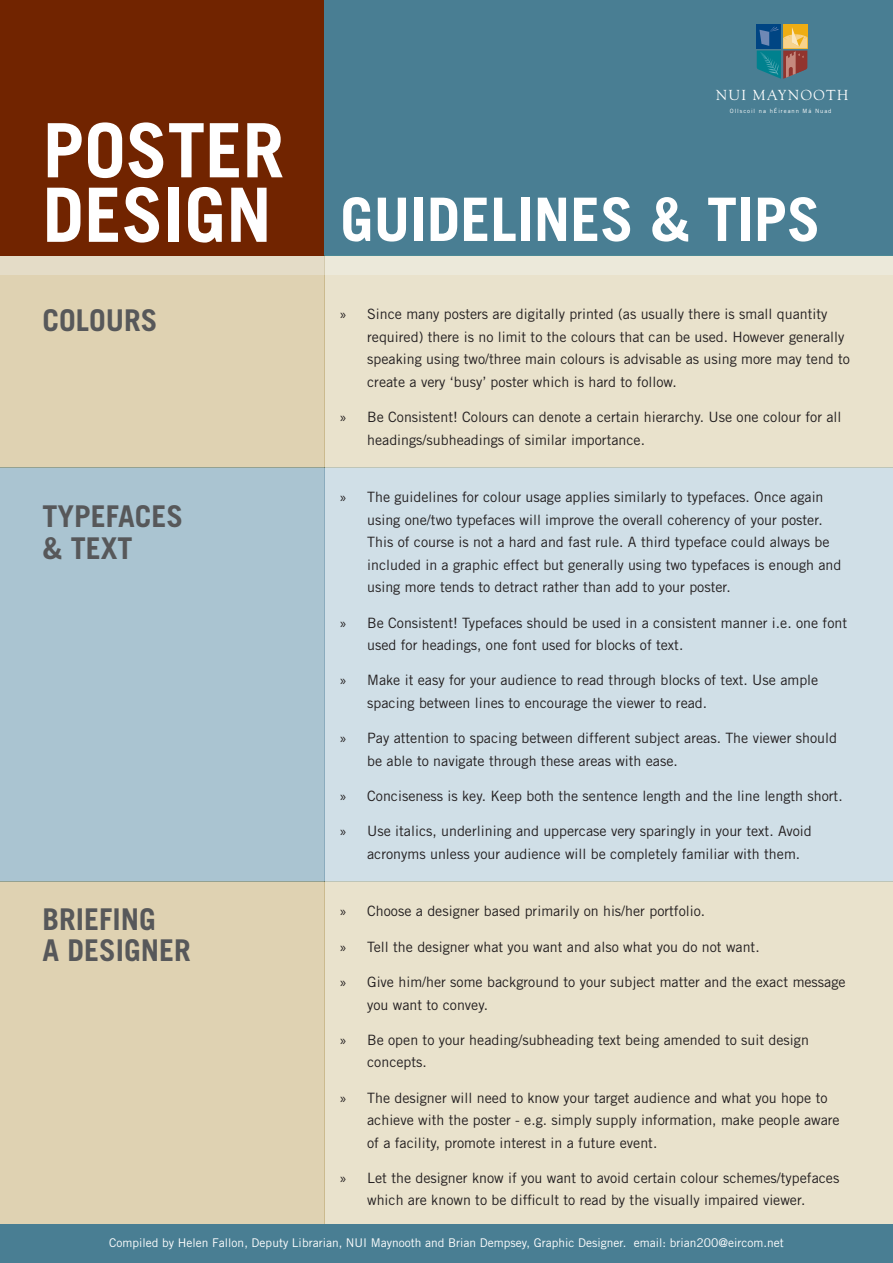
<style>
.page{position:relative;width:893px;height:1263px;background:#fff}
.page>*{position:absolute;margin:0;border:0;box-sizing:border-box;transform-origin:0 0}
.t1{font:700 75px/64.5px "Trade Gothic";color:#fff}
.t2{font:700 60px "Trade Gothic";color:#fff}
.head{font:700 30px/31.5px "Trade Gothic";color:#57585a}
.t3{font:14.4px "Goudy";letter-spacing:.1em;color:#fff}
.Body{font:14.25px/22.5px "Trade Gothic";color:#231f20}
.t4{font:12px "Trade Gothic";color:#fff}
.t5{font:5.85px "Trade Gothic";letter-spacing:.16em;color:#fff}
.s1{font-family:"Myriad Pro"}
</style>
<div class="page">
<div style="left:0;top:468px;width:325px;height:414px;background:#aac4d1"></div>
<div style="left:325px;top:468px;width:568px;height:414px;background:#d0dfe7"></div>
<div style="left:0;top:0;width:325px;height:255px;background:#712400"></div>
<div style="left:325px;top:0;width:568px;height:255px;background:#497e93"></div>
<div style="left:0;top:255px;width:325px;height:213px;background:#dfd2b2"></div>
<div style="left:0;top:882px;width:325px;height:381px;background:#dfd2b2"></div>
<div style="left:325px;top:255px;width:568px;height:213px;background:#e9e2cc"></div>
<div style="left:325px;top:882px;width:568px;height:381px;background:#e9e2cc"></div>
<div style="left:757px;top:24px;width:24px;height:24px;background:#004583"></div>
<div style="left:783px;top:24px;width:24px;height:24px;background:#eead13"></div>
<svg style="left:757px;top:26px;width:50px;height:53px"></svg>
<div style="left:0;top:255px;width:893px;height:19px;background:linear-gradient(to right,#e3dbc6,#efede0)"></div>
<div style="left:0;top:1225px;width:893px;height:38px;background:#497e93"></div>
<p class="t1" style="left:43px;top:117px;width:243px">POSTER<br>DESIGN</p>
<p class="head" style="left:43px;top:305px;width:117px">COLOURS</p>
<p class="head" style="left:43px;top:500px;width:142px">TYPEFACES &amp; TEXT</p>
<p class="head" style="left:43px;top:903px;width:150px">BRIEFING<br>A DESIGNER</p>
<p class="t3" style="left:716px;top:86px;width:134px">NUI MAYNOOTH</p>
<p class="t5" style="left:730px;top:107px;width:103px">Ollscoil na hÉireann Má Nuad</p>
<p class="t2" style="left:340px;top:183px;width:482px">GUIDELINES &amp; TIPS</p>
<p class="Body" style="left:367px;top:303px;width:484px;text-indent:-27px"><span class="s1">»</span> Since many posters are digitally printed (as usually there is small quantity required) there is no limit to the colours that can be used. However generally speaking using two/three main colours is advisable as using more may tend to create a very ‘busy’ poster which is hard to follow.</p>
<p class="Body" style="left:367px;top:406px;width:476px;text-indent:-27px"><span class="s1">»</span> Be Consistent! Colours can denote a certain hierarchy. Use one colour for all headings/subheadings of similar importance.</p>
<p class="Body" style="left:367px;top:486px;width:476px;text-indent:-27px"><span class="s1">»</span> The guidelines for colour usage applies similarly to typefaces. Once again using one/two typefaces will improve the overall coherency of your poster.<br>This of course is not a hard and fast rule. A third typeface could always be included in a graphic effect but generally using two typefaces is enough and using more tends to detract rather than add to your poster.</p>
<p class="Body" style="left:367px;top:611px;width:481px;text-indent:-27px"><span class="s1">»</span> Be Consistent! Typefaces should be used in a consistent manner i.e. one font used for headings, one font used for blocks of text.</p>
<p class="Body" style="left:367px;top:669px;width:453px;text-indent:-27px"><span class="s1">»</span> Make it easy for your audience to read through blocks of text. Use ample spacing between lines to encourage the viewer to read.</p>
<p class="Body" style="left:367px;top:727px;width:471px;text-indent:-27px"><span class="s1">»</span> Pay attention to spacing between different subject areas. The viewer should be able to navigate through these areas with ease.</p>
<p class="Body" style="left:340px;top:784px;width:504px"><span class="s1">»</span> Conciseness is key. Keep both the sentence length and the line length short.</p>
<p class="Body" style="left:367px;top:820px;width:446px;text-indent:-27px"><span class="s1">»</span> Use italics, underlining and uppercase very sparingly in your text. Avoid acronyms unless your audience will be completely familiar with them.</p>
<p class="Body" style="left:340px;top:900px;width:366px"><span class="s1">»</span> Choose a designer based primarily on his/her portfolio.</p>
<p class="Body" style="left:340px;top:935px;width:421px"><span class="s1">»</span> Tell the designer what you want and also what you do not want.</p>
<p class="Body" style="left:367px;top:970px;width:480px;text-indent:-27px"><span class="s1">»</span> Give him/her some background to your subject matter and the exact message you want to convey.</p>
<p class="Body" style="left:367px;top:1028px;width:443px;text-indent:-27px"><span class="s1">»</span> Be open to your heading/subheading text being amended to suit design concepts.</p>
<p class="Body" style="left:367px;top:1086px;width:474px;text-indent:-27px"><span class="s1">»</span> The designer will need to know your target audience and what you hope to achieve with the poster - e.g. simply supply information, make people aware of a facility, promote interest in a future event.</p>
<p class="Body" style="left:340px;top:1166px;width:501px;text-align:center"><span class="s1">»</span> Let the designer know if you want to avoid certain colour schemes/typefaces which are known to be difficult to read by the visually impaired viewer.</p>
<p class="t4" style="left:109px;top:1235px;width:676px">Compiled by Helen Fallon, Deputy Librarian, NUI Maynooth and Brian Dempsey, Graphic Designer. email: brian200@eircom.net</p>
</div>
